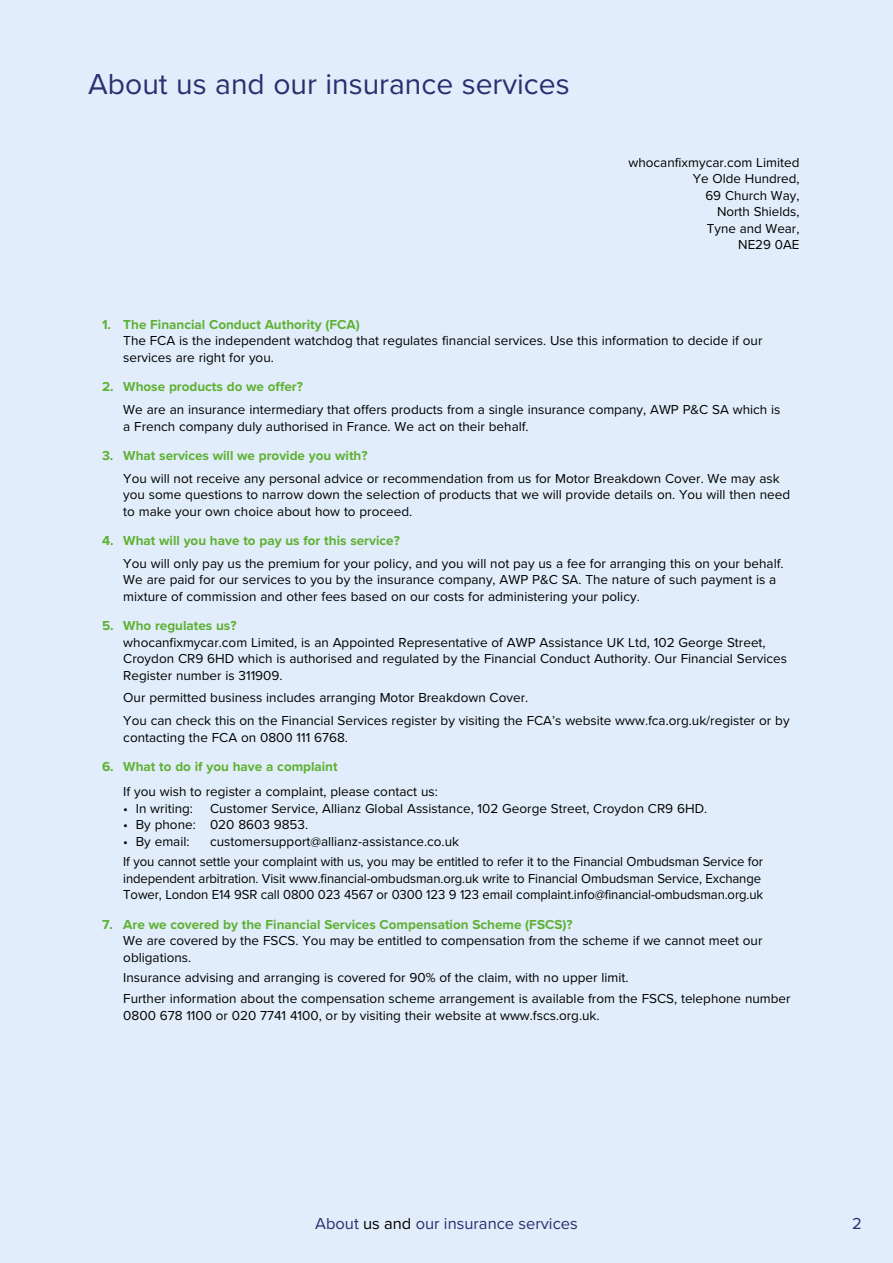
<style>
.page{position:relative;width:893px;height:1263px;background:#e1edfa}
.page>*{position:absolute;margin:0;border:0;box-sizing:border-box;transform-origin:0 0}
.t1{font:30px "Proxima Nova";color:#2a2f70}
.t2{font:16.5px "Proxima Nova";color:#2a2f70}
.t3{font:13.5px/16.5px "Proxima Nova";color:#000}
.t4{font:700 13.5px "Proxima Nova";color:#5eb132}
.s1{color:#000}
</style>
<div class="page">
<h1 class="t1" style="left:88px;top:66px;width:483px">About us and our insurance services</h1>
<p class="t3" style="left:628px;top:154px;width:172px;text-align:right">whocanfixmycar.com Limited<br>Ye Olde Hundred,<br>69 Church Way,<br>North Shields,<br>Tyne and Wear,<br>NE29 0AE</p>
<p class="t4" style="left:102px;top:316px;width:259px">1. The Financial Conduct Authority (FCA)</p>
<p class="t3" style="left:123px;top:333px;width:641px">The FCA is the independent watchdog that regulates financial services. Use this information to decide if our services are right for you.</p>
<p class="t4" style="left:102px;top:379px;width:202px">2. Whose products do we offer?</p>
<p class="t3" style="left:123px;top:401px;width:659px">We are an insurance intermediary that offers products from a single insurance company, AWP P&amp;C SA which is a French company duly authorised in France. We act on their behalf.</p>
<p class="t4" style="left:102px;top:447px;width:267px">3. What services will we provide you with?</p>
<p class="t3" style="left:123px;top:470px;width:668px">You will not receive any personal advice or recommendation from us for Motor Breakdown Cover. We may ask you some questions to narrow down the selection of products that we will provide details on. You will then need to make your own choice about how to proceed.</p>
<p class="t4" style="left:102px;top:532px;width:299px">4. What will you have to pay us for this service?</p>
<p class="t3" style="left:123px;top:555px;width:662px">You will only pay us the premium for your policy, and you will not pay us a fee for arranging this on your behalf.<br>We are paid for our services to you by the insurance company, AWP P&amp;C SA. The nature of such payment is a mixture of commission and other fees based on our costs for administering your policy.</p>
<p class="t4" style="left:102px;top:617px;width:136px">5. Who regulates us?</p>
<p class="t3" style="left:123px;top:634px;width:665px">whocanfixmycar.com Limited, is an Appointed Representative of AWP Assistance UK Ltd, 102 George Street,<br>Croydon CR9 6HD which is authorised and regulated by the Financial Conduct Authority. Our Financial Services<br>Register number is 311909.</p>
<p class="t3" style="left:123px;top:687px;width:668px;line-height:23px">Our permitted business includes arranging Motor Breakdown Cover.<br>You can check this on the Financial Services register by visiting the FCA’s website www.fca.org.uk/register or by</p>
<p class="t3" style="left:123px;top:729px;width:226px">contacting the FCA on 0800 111 6768.</p>
<p class="t4" style="left:102px;top:758px;width:237px">6. What to do if you have a complaint</p>
<p class="t3" style="left:123px;top:784px;width:316px">If you wish to register a complaint, please contact us:</p>
<p class="t3" style="left:123px;top:800px;width:71px">• In writing:</p>
<p class="t3" style="left:210px;top:800px;width:499px">Customer Service, Allianz Global Assistance, 102 George Street, Croydon CR9 6HD.</p>
<p class="t3" style="left:123px;top:817px;width:186px">• By phone: 020 8603 9853.</p>
<p class="t3" style="left:123px;top:833px;width:68px">• By email:</p>
<p class="t3" style="left:123px;top:831px;width:641px;line-height:20.9px;text-indent:87px">customersupport@allianz-assistance.co.uk<br>If you cannot settle your complaint with us, you may be entitled to refer it to the Financial Ombudsman Service for</p>
<p class="t3" style="left:123px;top:870px;width:641px">independent arbitration. Visit www.financial-ombudsman.org.uk write to Financial Ombudsman Service, Exchange<br>Tower, London E14 9SR call 0800 023 4567 or 0300 123 9 123 email complaint.info@financial-ombudsman.org.uk</p>
<p class="t4" style="left:102px;top:916px;width:472px">7. Are we covered by the Financial Services Compensation Scheme (FSCS)?</p>
<p class="t3" style="left:123px;top:933px;width:641px">We are covered by the FSCS. You may be entitled to compensation from the scheme if we cannot meet our obligations.</p>
<p class="t3" style="left:123px;top:968px;width:669px;line-height:20.7px">Insurance advising and arranging is covered for 90% of the claim, with no upper limit.<br>Further information about the compensation scheme arrangement is available from the FSCS, telephone number</p>
<p class="t3" style="left:123px;top:1007px;width:478px">0800 678 1100 or 020 7741 4100, or by visiting their website at www.fscs.org.uk.</p>
<p class="t2" style="left:315px;top:1214px;width:264px">About <span class="s1">us and</span> our insurance services</p>
<p class="t2" style="left:852px;top:1214px;width:11px">2</p>
</div>
